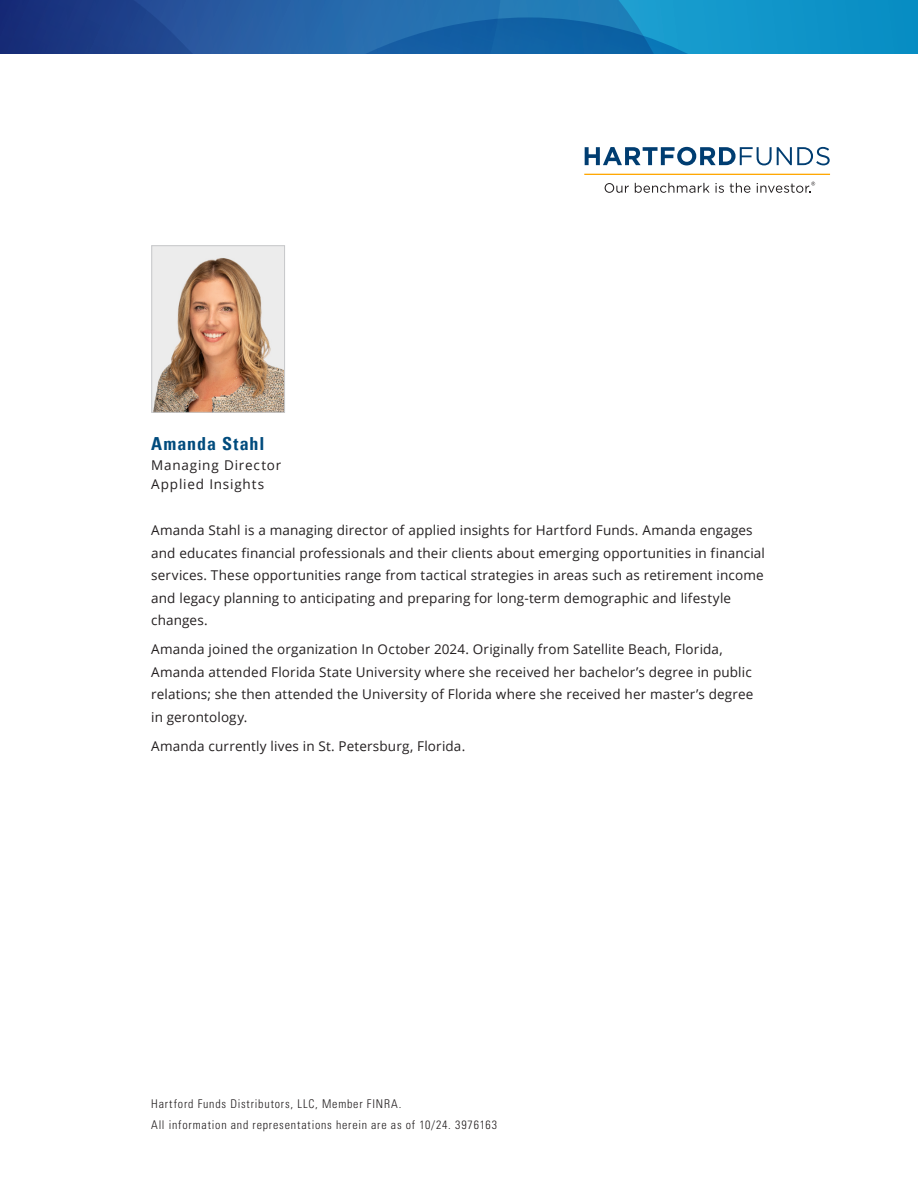
<style>
.page{position:relative;width:918px;height:1188px;background:#fff}
.page>*{position:absolute;margin:0;border:0;box-sizing:border-box;transform-origin:0 0}
.Name{font:700 condensed 18px "Univers LT Pro";letter-spacing:.05em;color:#004b7d}
.Body_Copy{font:13.5px/22.5px "Open Sans";letter-spacing:.01em;color:#231f20}
.Body_Copy-2{font:13.5px/19.5px "Open Sans";letter-spacing:.06em;color:#231f20}
.Pg_1_Disclosure{font:300 condensed 12px "Univers LT Std";letter-spacing:.07em;color:#231f20}
</style>
<div class="page">
<svg style="left:0;top:0;width:918px;height:54px;background:#1a6bab"></svg>
<svg style="left:585px;top:147px;width:245px;height:18px"></svg>
<hr style="left:584px;top:174px;width:246px;height:1px;background:#ffa700">
<svg style="left:605px;top:183px;width:24px;height:10px"></svg>
<svg style="left:635px;top:183px;width:89px;height:10px"></svg>
<svg style="left:730px;top:183px;width:20px;height:10px"></svg>
<svg style="left:757px;top:182px;width:58px;height:11px"></svg>
<img style="left:154px;top:248px;width:129px;height:163px">
<div style="left:152px;top:246px;width:133px;height:167px;border:1px solid #c7c8ca"></div>
<p class="Name" style="left:151px;top:433px;width:115px">Amanda Stahl</p>
<p class="Body_Copy-2" style="left:151px;top:455px;width:132px">Managing Director<br>Applied Insights</p>
<p class="Body_Copy" style="left:151px;top:519px;width:615px">Amanda Stahl is a managing director of applied insights for Hartford Funds. Amanda engages and educates financial professionals and their clients about emerging opportunities in financial services. These opportunities range from tactical strategies in areas such as retirement income and legacy planning to anticipating and preparing for long-term demographic and lifestyle changes.</p>
<p class="Body_Copy" style="left:151px;top:638px;width:604px">Amanda joined the organization In October 2024. Originally from Satellite Beach, Florida, Amanda attended Florida State University where she received her bachelor’s degree in public relations; she then attended the University of Florida where she received her master’s degree in gerontology.</p>
<p class="Body_Copy" style="left:151px;top:735px;width:316px">Amanda currently lives in St. Petersburg, Florida.</p>
<p class="Pg_1_Disclosure" style="left:151px;top:1097px;width:252px">Hartford Funds Distributors, LLC, Member FINRA.</p>
<p class="Pg_1_Disclosure" style="left:151px;top:1117px;width:348px">All information and representations herein are as of 10/24. 3976163</p>
</div>
